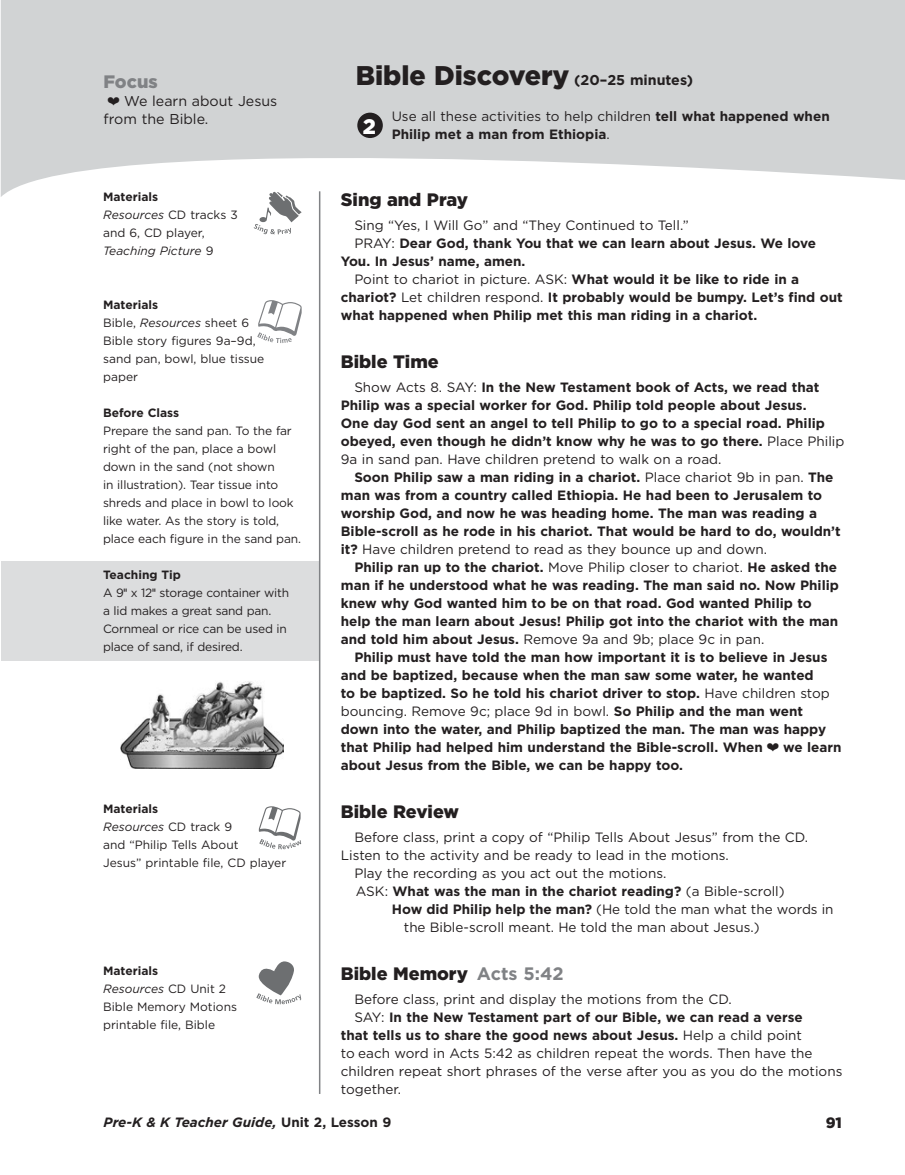
<style>
.page{position:relative;width:905px;height:1175px;background:#fff}
.page>*{position:absolute;margin:0;border:0;box-sizing:border-box;transform-origin:0 0}
.t1{font:900 27px "Gotham";color:#231f20}
.t2{font:900 21px "Gotham";color:#fff}
.t3{font:900 18px "Gotham";color:#231f20}
.t4{font:900 18px "Gotham";color:#808285}
.t5{font:900 15px "Gotham";color:#231f20}
.t6{font:14.25px/18px "Gotham";color:#231f20}
.t7{font:700 13.5px/18px "Gotham";color:#231f20}
.t8{font:13.5px "Gotham";color:#231f20}
.t9{font:italic 700 13.5px "Gotham";color:#231f20}
.t10{font:12px/18px "Gotham";letter-spacing:-.01em;color:#231f20}
.t11{font:italic 12px/18px "Gotham";color:#231f20}
.t12{font:700 12px "Gotham";color:#231f20}
.s1{font-weight:700;font-style:normal}
.s2{font-style:normal}
.s3{font-weight:700}
.s4{font-style:italic}
.s5{font-family:"Swiss 721 BT";font-weight:500}
.s6{font-weight:700;font-size:14.25px}
.s7{font-weight:400}
.s8{font-weight:700;color:#808285}
</style>
<div class="page">
<svg style="left:1px;top:0;width:903px;height:197px;fill:#d1d3d4"></svg>
<div style="left:2px;top:561px;width:318px;height:100px;background:#dcddde"></div>
<img style="left:121px;top:681px;width:162px;height:87px">
<hr style="left:319px;top:191px;width:1px;height:903px;background:#808285">
<div style="left:357px;top:113px;width:26px;height:25px;background:#231f20;border-radius:50%"></div>
<svg style="left:254px;top:191px;width:48px;height:43px"></svg>
<svg style="left:257px;top:300px;width:44px;height:43px"></svg>
<svg style="left:259px;top:806px;width:42px;height:43px"></svg>
<svg style="left:256px;top:961px;width:45px;height:43px"></svg>
<svg style="left:108px;top:97px;width:11px;height:8px"></svg>
<h3 class="t4" style="left:104px;top:69px;width:56px">Focus</h3>
<p class="t6" style="left:103px;top:92px;width:175px;text-indent:21px">We learn about Jesus from the Bible.</p>
<p class="t11" style="left:103px;top:187px;width:136px"><span class="s1">Materials<br></span>Resources <span class="s2">CD tracks 3 and 6, CD player,<br></span>Teaching Picture <span class="s2">9</span></p>
<p class="t10" style="left:103px;top:295px;width:163px"><span class="s3">Materials<br></span>Bible, <span class="s4">Resources</span> sheet 6<br>Bible story figures 9a–9d, sand pan, bowl, blue tissue paper</p>
<p class="t12" style="left:103px;top:405px;width:78px">Before Class</p>
<p class="t10" style="left:103px;top:421px;width:199px">Prepare the sand pan. To the far right of the pan, place a bowl down in the sand (not shown<br>in illustration). Tear tissue into shreds and place in bowl to look like water. As the story is told, place each figure in the sand pan.</p>
<p class="t10" style="left:103px;top:565px;width:187px"><span class="s3">Teaching Tip<br></span>A 9<span class="s5">"</span> x 12<span class="s5">"</span> storage container with a lid makes a great sand pan.<br>Cornmeal or rice can be used in place of sand, if desired.</p>
<p class="t10" style="left:103px;top:799px;width:185px"><span class="s3">Materials<br></span><span class="s4">Resources</span> CD track 9<br>and “Philip Tells About<br>Jesus” printable file, CD player</p>
<p class="t10" style="left:103px;top:961px;width:135px"><span class="s3">Materials<br></span><span class="s4">Resources</span> CD Unit 2<br>Bible Memory Motions printable file, Bible</p>
<h1 class="t1" style="left:356px;top:56px;width:339px">Bible Discovery <span class="s6">(20–25 minutes)</span></h1>
<p class="t7" style="left:392px;top:107px;width:439px"><span class="s7">Use all these activities to help children</span> tell what happened when<br>Philip met a man from Ethiopia<span class="s7">.</span></p>
<h2 class="t2" style="left:363px;top:112px;width:15px">2</h2>
<h3 class="t3" style="left:341px;top:187px;width:129px">Sing and Pray</h3>
<p class="t8" style="left:354px;top:216px;width:336px">Sing “Yes, I Will Go” and “They Continued to Tell.”</p>
<p class="t7" style="left:354px;top:234px;width:463px"><span class="s7">PRAY:</span> Dear God, thank You that we can learn about Jesus. We love</p>
<p class="t7" style="left:341px;top:252px;width:186px">You. In Jesus’ name, amen.</p>
<p class="t8" style="left:354px;top:270px;width:446px">Point to chariot in picture. ASK: <span class="s3">What would it be like to ride in a</span></p>
<p class="t7" style="left:341px;top:288px;width:503px">chariot? <span class="s7">Let children respond.</span> It probably would be bumpy. Let’s find out</p>
<p class="t7" style="left:341px;top:306px;width:418px">what happened when Philip met this man riding in a chariot.</p>
<h3 class="t3" style="left:341px;top:349px;width:99px">Bible Time</h3>
<p class="t7" style="left:341px;top:378px;width:505px;text-indent:14px"><span class="s7">Show Acts 8. SAY:</span> In the New Testament book of Acts, we read that Philip was a special worker for God. Philip told people about Jesus.<br>One day God sent an angel to tell Philip to go to a special road. Philip obeyed, even though he didn’t know why he was to go there. <span class="s7">Place Philip 9a in sand pan. Have children pretend to walk on a road.</span></p>
<p class="t7" style="left:341px;top:468px;width:501px;text-indent:14px">Soon Philip saw a man riding in a chariot. <span class="s7">Place chariot 9b in pan.</span> The man was from a country called Ethiopia. He had been to Jerusalem to worship God, and now he was heading home. The man was reading a Bible-scroll as he rode in his chariot. That would be hard to do, wouldn’t it? <span class="s7">Have children pretend to read as they bounce up and down.</span></p>
<p class="t7" style="left:341px;top:558px;width:499px;text-indent:14px">Philip ran up to the chariot. <span class="s7">Move Philip closer to chariot.</span> He asked the man if he understood what he was reading. The man said no. Now Philip knew why God wanted him to be on that road. God wanted Philip to help the man learn about Jesus! Philip got into the chariot with the man and told him about Jesus. <span class="s7">Remove 9a and 9b; place 9c in pan.</span></p>
<p class="t7" style="left:341px;top:648px;width:490px;text-indent:14px">Philip must have told the man how important it is to believe in Jesus and be baptized, because when the man saw some water, he wanted to be baptized. So he told his chariot driver to stop. <span class="s7">Have children stop bouncing. Remove 9c; place 9d in bowl.</span> So Philip and the man went down into the water, and Philip baptized the man. The man was happy that Philip had helped him understand the Bible-scroll. When</p>
<p class="t7" style="left:783px;top:738px;width:60px">we learn</p>
<p class="t7" style="left:341px;top:756px;width:344px">about Jesus from the Bible, we can be happy too.</p>
<h3 class="t3" style="left:341px;top:799px;width:120px">Bible Review</h3>
<p class="t8" style="left:354px;top:828px;width:455px">Before class, print a copy of “Philip Tells About Jesus” from the CD.</p>
<p class="t8" style="left:341px;top:846px;width:389px">Listen to the activity and be ready to lead in the motions.</p>
<p class="t8" style="left:354px;top:864px;width:313px">Play the recording as you act out the motions.</p>
<p class="t7" style="left:356px;top:882px;width:430px"><span class="s7">ASK:</span> What was the man in the chariot reading? <span class="s7">(a Bible-scroll)</span></p>
<p class="t8" style="left:392px;top:900px;width:443px"><span class="s3">How did Philip help the man?</span> (He told the man what the words in</p>
<p class="t8" style="left:404px;top:918px;width:357px">the Bible-scroll meant. He told the man about Jesus.)</p>
<h3 class="t3" style="left:341px;top:961px;width:224px">Bible Memory <span class="s8">Acts 5:42</span></h3>
<p class="t8" style="left:354px;top:990px;width:379px">Before class, print and display the motions from the CD.</p>
<p class="t7" style="left:354px;top:1008px;width:450px"><span class="s7">SAY:</span> In the New Testament part of our Bible, we can read a verse</p>
<p class="t7" style="left:341px;top:1026px;width:462px">that tells us to share the good news about Jesus. <span class="s7">Help a child point</span></p>
<p class="t8" style="left:341px;top:1044px;width:473px">to each word in Acts 5:42 as children repeat the words. Then have the</p>
<p class="t8" style="left:341px;top:1062px;width:503px">children repeat short phrases of the verse after you as you do the motions</p>
<p class="t8" style="left:341px;top:1080px;width:62px">together.</p>
<p class="t9" style="left:104px;top:1113px;width:289px">Pre-K &amp; K Teacher Guide, <span class="s2">Unit 2, Lesson 9</span></p>
<p class="t5" style="left:825px;top:1112px;width:18px">91</p>
</div>
